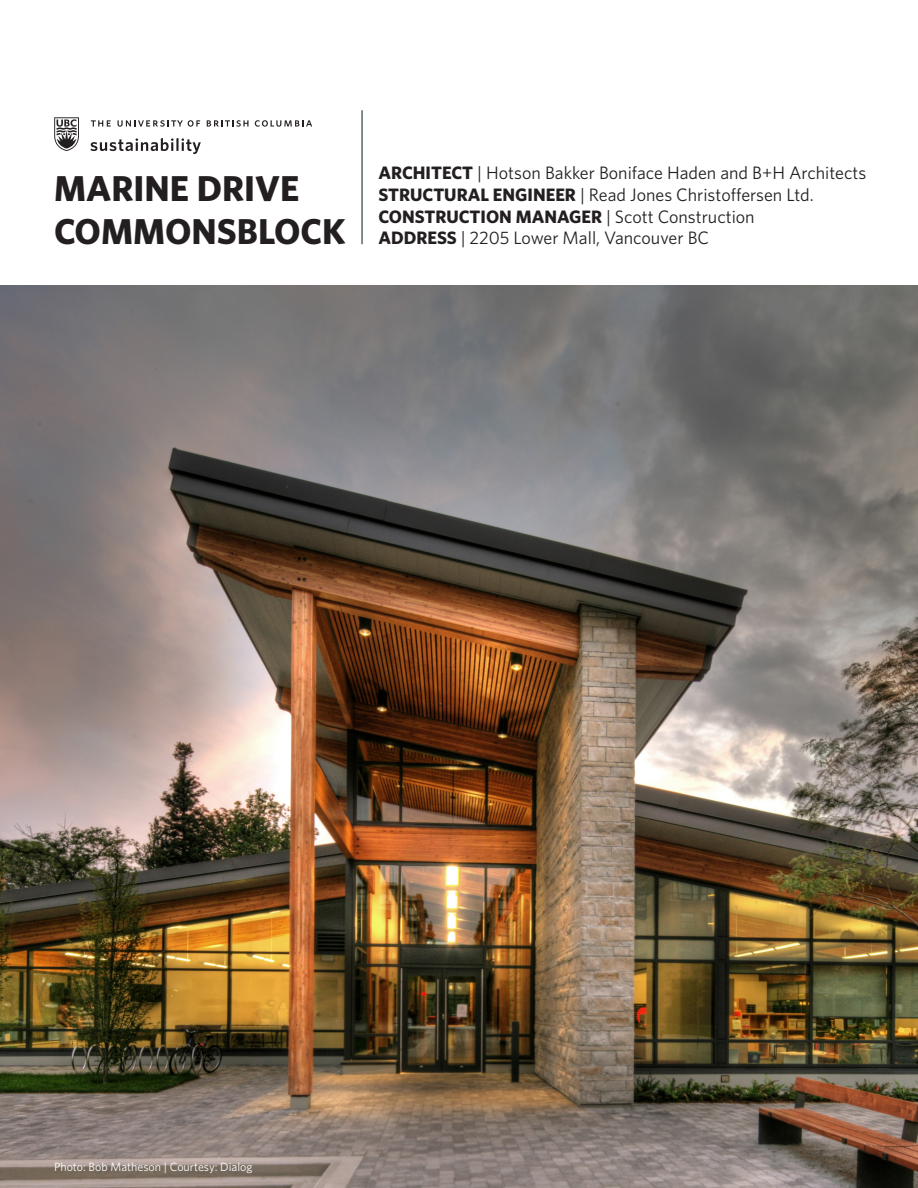
<style>
.page{position:relative;width:918px;height:1188px;background:#fff}
.page>*{position:absolute;margin:0;border:0;box-sizing:border-box;transform-origin:0 0}
.t1{font:700 36px/43.2px "Whitney";color:#231f20}
.t2{font:18px "Whitney";color:#231f20}
.t3{font:700 18px "Whitney";color:#231f20}
.t4{font:12px "Whitney";color:#fff}
.s1{font-weight:700}
.s2{font-weight:400}
</style>
<div class="page">
<img style="left:0;top:286px;width:918px;height:902px">
<hr style="left:362px;top:110px;width:1px;height:134px;background:#051d1e">
<svg style="left:54px;top:117px;width:25px;height:34px"></svg>
<svg style="left:91px;top:120px;width:20px;height:7px"></svg>
<svg style="left:118px;top:120px;width:82px;height:7px"></svg>
<svg style="left:207px;top:120px;width:42px;height:7px"></svg>
<svg style="left:255px;top:120px;width:57px;height:7px"></svg>
<svg style="left:91px;top:138px;width:110px;height:16px"></svg>
<p class="t1" style="left:54px;top:166px;width:293px">MARINE DRIVE<br>COMMONSBLOCK</p>
<p class="t2" style="left:378px;top:161px;width:489px"><span class="s1">ARCHITECT</span> | Hotson Bakker Boniface Haden and B+H Architects</p>
<p class="t2" style="left:378px;top:183px;width:437px"><span class="s1">STRUCTURAL ENGINEER</span> | Read Jones Christoffersen Ltd.</p>
<p class="t3" style="left:378px;top:204px;width:378px">CONSTRUCTION MANAGER <span class="s2">| Scott Construction</span></p>
<p class="t2" style="left:378px;top:226px;width:332px"><span class="s1">ADDRESS</span> | 2205 Lower Mall, Vancouver BC</p>
<p class="t4" style="left:54px;top:1158px;width:200px">Photo: Bob Matheson | Courtesy: Dialog</p>
</div>
